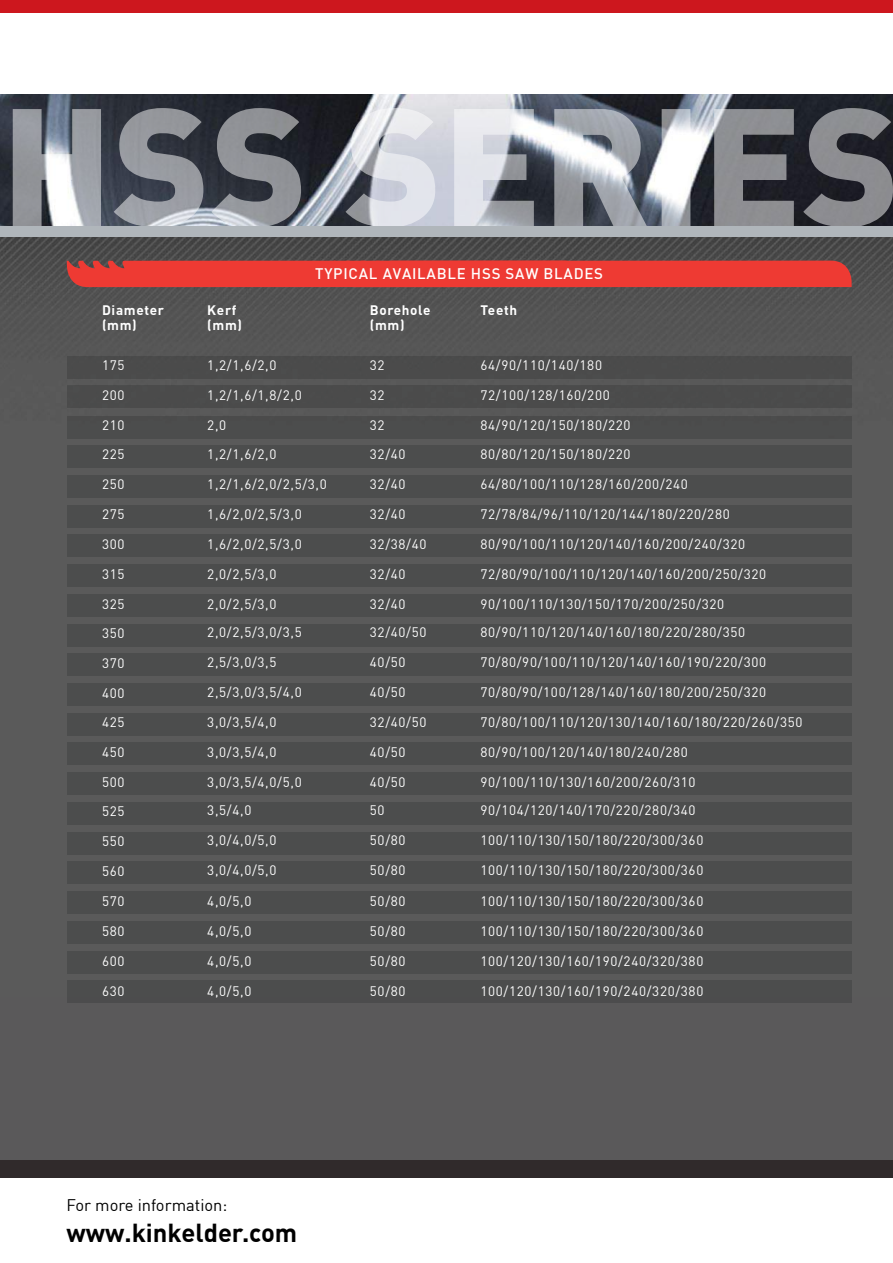
<style>
.page{position:relative;width:893px;height:1263px;background:#fff}
.page>*{position:absolute;margin:0;border:0;box-sizing:border-box;transform-origin:0 0}
.t1{font:700 25.5px "DIN Pro";color:#000}
.t2{font:16.5px "DIN";color:#000}
.t3{font:500 15px "DIN";letter-spacing:.05em;color:#fff}
.t4{font:13.5px/28.3px "DIN";letter-spacing:.05em;color:#fff}
.t5{font:700 13.5px/15px "DIN Pro";letter-spacing:.05em;color:#fff}
</style>
<div class="page">
<div style="left:0;top:0;width:893px;height:12px;background:#cd171e"></div>
<img style="left:0;top:95px;width:893px;height:131px">
<img style="left:0;top:237px;width:893px;height:760px">
<div style="left:0;top:997px;width:893px;height:163px;background:#5a595a"></div>
<div style="left:67px;top:445px;width:785px;height:23px;background:#4c4d4d"></div>
<div style="left:67px;top:416px;width:785px;height:23px;background:#4c4d4d"></div>
<div style="left:67px;top:385px;width:785px;height:23px;background:#4b4b4b"></div>
<div style="left:67px;top:356px;width:785px;height:22px;background:#4b4b4b"></div>
<div style="left:67px;top:475px;width:785px;height:23px;background:#4c4d4d"></div>
<div style="left:67px;top:505px;width:785px;height:22px;background:#4c4d4d"></div>
<div style="left:67px;top:534px;width:785px;height:23px;background:#4c4d4d"></div>
<div style="left:67px;top:564px;width:785px;height:23px;background:#4c4d4d"></div>
<div style="left:67px;top:594px;width:785px;height:22px;background:#4c4d4d"></div>
<div style="left:67px;top:624px;width:785px;height:22px;background:#4c4d4d"></div>
<div style="left:67px;top:653px;width:785px;height:23px;background:#4c4d4d"></div>
<div style="left:67px;top:683px;width:785px;height:23px;background:#4c4d4d"></div>
<div style="left:67px;top:713px;width:785px;height:22px;background:#4c4d4d"></div>
<div style="left:67px;top:743px;width:785px;height:22px;background:#4c4d4d"></div>
<div style="left:67px;top:772px;width:785px;height:23px;background:#4c4d4d"></div>
<div style="left:67px;top:802px;width:785px;height:23px;background:#4c4d4d"></div>
<div style="left:67px;top:832px;width:785px;height:22px;background:#4c4d4d"></div>
<div style="left:67px;top:861px;width:785px;height:23px;background:#4c4d4d"></div>
<div style="left:67px;top:891px;width:785px;height:23px;background:#4c4d4d"></div>
<div style="left:67px;top:921px;width:785px;height:22px;background:#4c4d4d"></div>
<div style="left:67px;top:951px;width:785px;height:22px;background:#4c4d4d"></div>
<div style="left:67px;top:980px;width:785px;height:23px;background:#4c4d4d"></div>
<div style="left:67px;top:261px;width:785px;height:26px;background:#ee3a33"></div>
<div style="left:0;top:1160px;width:893px;height:17px;background:#302a2b"></div>
<svg style="left:13px;top:108px;width:880px;height:118px;background:#888b92"></svg>
<div style="left:0;top:226px;width:893px;height:11px;background:#b0b6bb"></div>
<p class="t3" style="left:315px;top:264px;width:289px">TYPICAL AVAILAB LE HSS SAW B LADES</p>
<p class="t5" style="left:207px;top:303px;width:36px">Kerf (mm)</p>
<p class="t5" style="left:102px;top:303px;width:64px">Diameter (mm)</p>
<p class="t5" style="left:370px;top:303px;width:62px">Borehole (mm)</p>
<p class="t5" style="left:480px;top:303px;width:38px">Teeth</p>
<p class="t4" style="left:102px;top:351px;width:24px">175</p>
<p class="t4" style="left:102px;top:381px;width:24px">200</p>
<p class="t4" style="left:102px;top:411px;width:24px;line-height:29px">210<br>225</p>
<p class="t4" style="left:102px;top:470px;width:24px">250</p>
<p class="t4" style="left:102px;top:500px;width:24px;line-height:29.2px">275<br>300</p>
<p class="t4" style="left:102px;top:559px;width:24px">315</p>
<p class="t4" style="left:102px;top:589px;width:24px;line-height:29.2px">325<br>350</p>
<p class="t4" style="left:102px;top:648px;width:24px">370</p>
<p class="t4" style="left:102px;top:678px;width:24px;line-height:29.2px">400<br>425</p>
<p class="t4" style="left:102px;top:738px;width:24px">450</p>
<p class="t4" style="left:102px;top:767px;width:24px;line-height:29.4px">500<br>525</p>
<p class="t4" style="left:102px;top:827px;width:24px">550</p>
<p class="t4" style="left:102px;top:856px;width:24px;line-height:29.5px">560<br>570</p>
<p class="t4" style="left:102px;top:917px;width:24px">580</p>
<p class="t4" style="left:102px;top:947px;width:24px">600</p>
<p class="t4" style="left:102px;top:976px;width:24px">630</p>
<p class="t4" style="left:207px;top:351px;width:71px">1,2/1,6/2,0</p>
<p class="t4" style="left:207px;top:381px;width:96px">1,2/1,6/1,8/2,0</p>
<p class="t4" style="left:207px;top:411px;width:71px">2,0<br>1,2/1,6/2,0</p>
<p class="t4" style="left:207px;top:469px;width:121px">1,2/1,6/2,0/2,5/3,0</p>
<p class="t4" style="left:207px;top:499px;width:96px">1,6/2,0/2,5/3,0</p>
<p class="t4" style="left:207px;top:529px;width:96px">1,6/2,0/2,5/3,0</p>
<p class="t4" style="left:207px;top:559px;width:71px">2,0/2,5/3,0</p>
<p class="t4" style="left:207px;top:589px;width:96px">2,0/2,5/3,0<br>2,0/2,5/3,0/3,5</p>
<p class="t4" style="left:207px;top:648px;width:71px">2,5/3,0/3,5</p>
<p class="t4" style="left:207px;top:678px;width:96px">2,5/3,0/3,5/4,0</p>
<p class="t4" style="left:207px;top:708px;width:71px">3,0/3,5/4,0</p>
<p class="t4" style="left:207px;top:738px;width:71px">3,0/3,5/4,0</p>
<p class="t4" style="left:207px;top:768px;width:96px">3,0/3,5/4,0/5,0<br>3,5/4,0</p>
<p class="t4" style="left:207px;top:826px;width:71px">3,0/4,0/5,0</p>
<p class="t4" style="left:207px;top:856px;width:71px">3,0/4,0/5,0</p>
<p class="t4" style="left:207px;top:887px;width:46px">4,0/5,0</p>
<p class="t4" style="left:207px;top:917px;width:46px">4,0/5,0</p>
<p class="t4" style="left:207px;top:947px;width:46px">4,0/5,0</p>
<p class="t4" style="left:207px;top:976px;width:46px">4,0/5,0</p>
<p class="t4" style="left:370px;top:351px;width:16px">32</p>
<p class="t4" style="left:370px;top:381px;width:16px">32</p>
<p class="t4" style="left:370px;top:411px;width:37px;line-height:29px">32<br>32/40</p>
<p class="t4" style="left:370px;top:470px;width:37px">32/40</p>
<p class="t4" style="left:370px;top:500px;width:58px;line-height:29.2px">32/40<br>32/38/40</p>
<p class="t4" style="left:370px;top:559px;width:37px">32/40</p>
<p class="t4" style="left:370px;top:589px;width:58px">32/40<br>32/40/50</p>
<p class="t4" style="left:370px;top:648px;width:37px">40/50</p>
<p class="t4" style="left:370px;top:678px;width:37px">40/50</p>
<p class="t4" style="left:370px;top:708px;width:58px">32/40/50</p>
<p class="t4" style="left:370px;top:738px;width:37px">40/50</p>
<p class="t4" style="left:370px;top:768px;width:37px">40/50<br>50</p>
<p class="t4" style="left:370px;top:826px;width:37px">50/80</p>
<p class="t4" style="left:370px;top:856px;width:37px">50/80</p>
<p class="t4" style="left:370px;top:887px;width:37px">50/80</p>
<p class="t4" style="left:370px;top:917px;width:37px">50/80</p>
<p class="t4" style="left:370px;top:947px;width:37px">50/80</p>
<p class="t4" style="left:370px;top:976px;width:37px">50/80</p>
<p class="t4" style="left:480px;top:351px;width:123px">64/90/110/140/180</p>
<p class="t4" style="left:480px;top:381px;width:131px">72/100/128/160/200</p>
<p class="t4" style="left:480px;top:411px;width:152px;line-height:29px">84/90/120/150/180/220<br>80/80/120/150/180/220</p>
<p class="t4" style="left:480px;top:470px;width:209px">64/80/100/110/128/160/200/240</p>
<p class="t4" style="left:480px;top:500px;width:266px;line-height:29.2px">72/78/84/96/110/120/144/180/220/280<br>80/90/100/110/120/140/160/200/240/320</p>
<p class="t4" style="left:480px;top:559px;width:287px">72/80/90/100/110/120/140/160/200/250/320</p>
<p class="t4" style="left:480px;top:589px;width:266px">90/100/110/130/150/170/200/250/320<br>80/90/110/120/140/160/180/220/280/350</p>
<p class="t4" style="left:480px;top:648px;width:287px">70/80/90/100/110/120/140/160/190/220/300</p>
<p class="t4" style="left:480px;top:678px;width:287px">70/80/90/100/128/140/160/180/200/250/320</p>
<p class="t4" style="left:480px;top:708px;width:324px">70/80/100/110/120/130/140/160/180/220/260/350</p>
<p class="t4" style="left:480px;top:738px;width:209px">80/90/100/120/140/180/240/280</p>
<p class="t4" style="left:480px;top:768px;width:217px">90/100/110/130/160/200/260/310<br>90/104/120/140/170/220/280/340</p>
<p class="t4" style="left:480px;top:826px;width:224px">100/110/130/150/180/220/300/360</p>
<p class="t4" style="left:480px;top:856px;width:224px">100/110/130/150/180/220/300/360</p>
<p class="t4" style="left:480px;top:887px;width:224px">100/110/130/150/180/220/300/360</p>
<p class="t4" style="left:480px;top:917px;width:224px">100/110/130/150/180/220/300/360</p>
<p class="t4" style="left:480px;top:947px;width:224px">100/120/130/160/190/240/320/380</p>
<p class="t4" style="left:480px;top:976px;width:224px">100/120/130/160/190/240/320/380</p>
<p class="t2" style="left:66px;top:1195px;width:162px">For more information:</p>
<h1 class="t1" style="left:66px;top:1215px;width:232px">www.kinkelder.com</h1>
</div>
